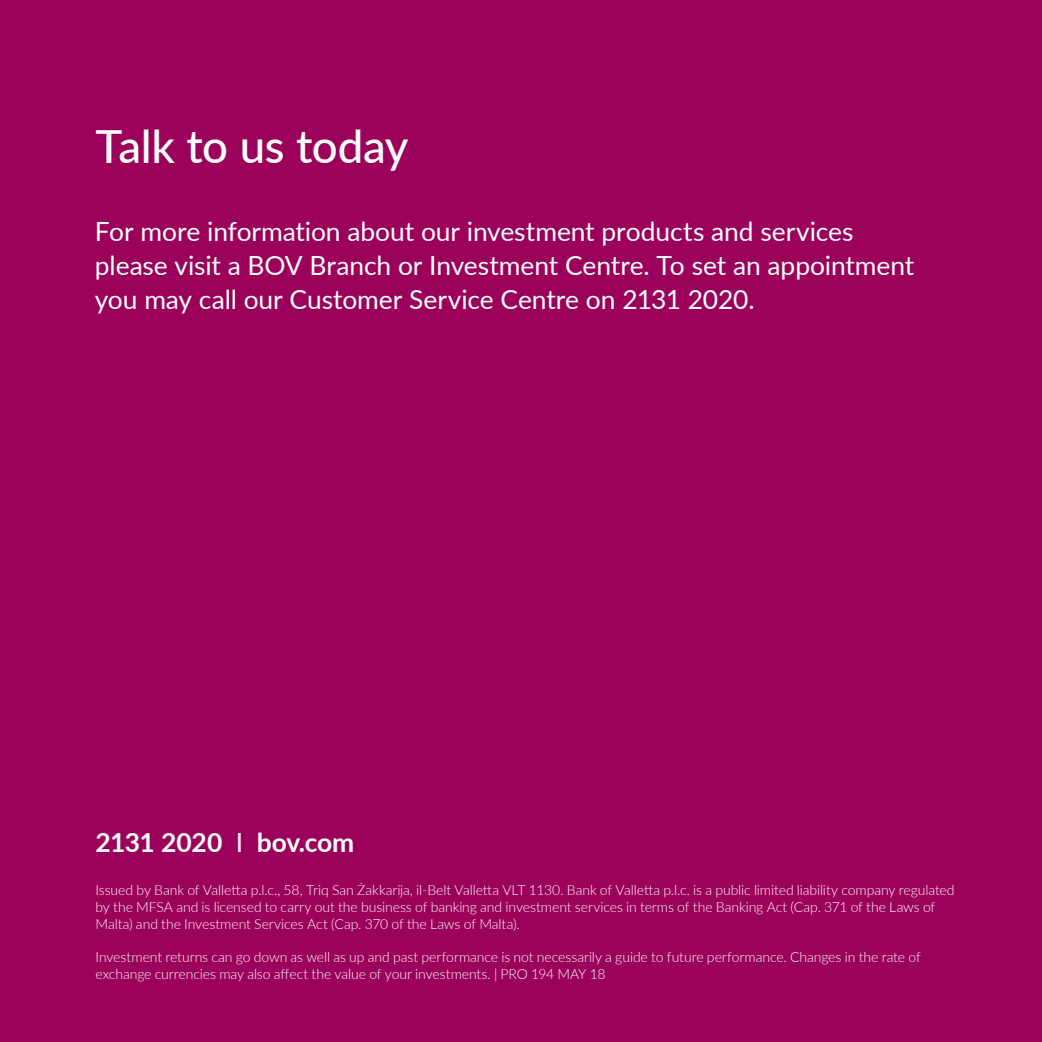
<style>
.page{position:relative;width:1042px;height:1042px;background:#9b005b}
.page>*{position:absolute;margin:0;border:0;box-sizing:border-box;transform-origin:0 0}
.t1{font:500 45.68px "Lato";letter-spacing:-.01em;color:#fff}
.t2{font:26.43px/33.6px "Lato";letter-spacing:-.005em;color:#fff}
.t3{font:700 26.43px "Lato";letter-spacing:-.01em;color:#fff}
.t4{font:300 14px/16.8px "Lato";letter-spacing:-.005em;color:#fff}
.s1{font-weight:400}
</style>
<div class="page">
<h1 class="t1" style="left:95px;top:114px;width:314px">Talk to us today</h1>
<h2 class="t2" style="left:95px;top:214px;width:821px">For more information about our investment products and services please visit a BOV Branch or Investment Centre. To set an appointment you may call our Customer Service Centre on 2131 2020.</h2>
<h2 class="t3" style="left:95px;top:823px;width:260px">2131 2020 <span class="s1">I</span> bov.com</h2>
<p class="t4" style="left:95px;top:881px;width:860px">Issued by Bank of Valletta p.l.c., 58, Triq San Żakkarija, il-Belt Valletta VLT 1130. Bank of Valletta p.l.c. is a public limited liability company regulated by the MFSA and is licensed to carry out the business of banking and investment services in terms of the Banking Act (Cap. 371 of the Laws of<br>Malta) and the Investment Services Act (Cap. 370 of the Laws of Malta).</p>
<p class="t4" style="left:95px;top:948px;width:827px">Investment returns can go down as well as up and past performance is not necessarily a guide to future performance. Changes in the rate of exchange currencies may also affect the value of your investments. | PRO 194 MAY 18</p>
</div>
